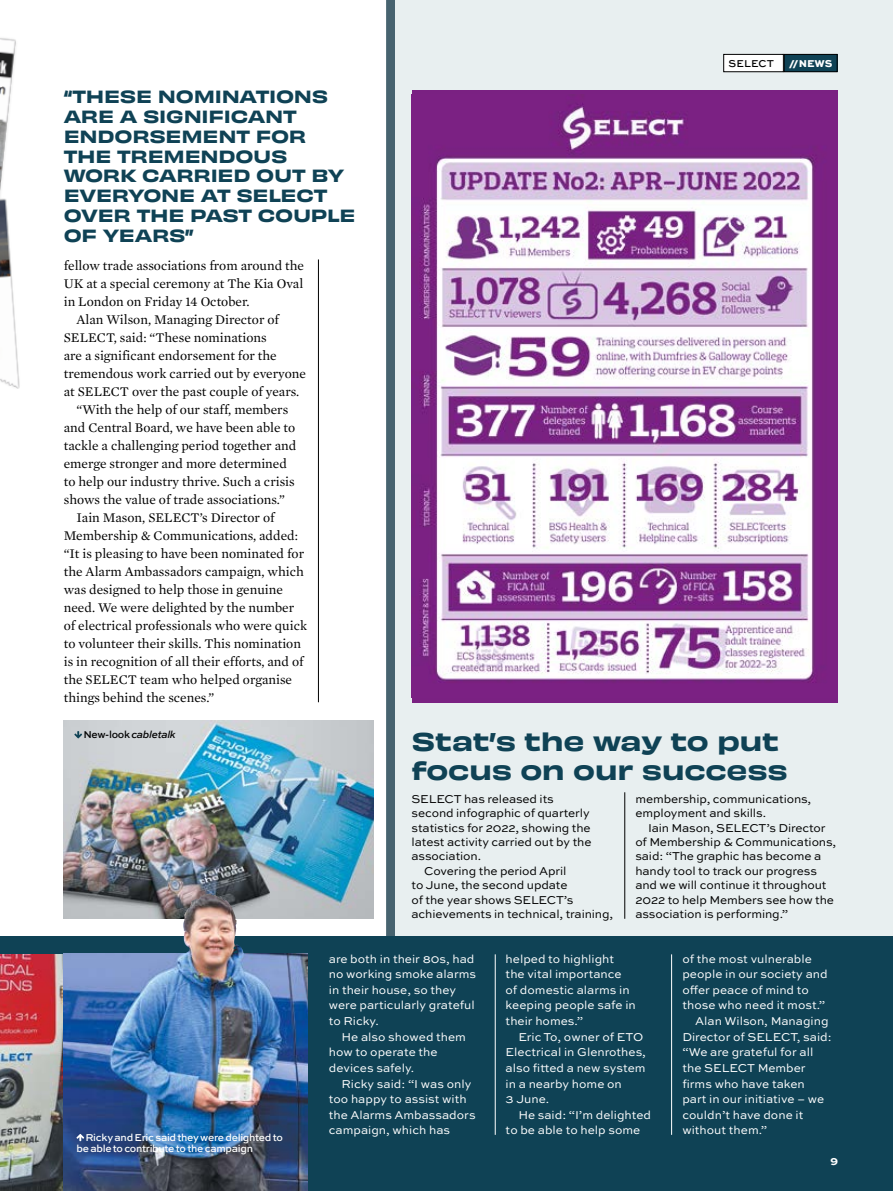
<style>
.page{position:relative;width:893px;height:1191px;background:#fff}
.page>*{position:absolute;margin:0;border:0;box-sizing:border-box;transform-origin:0 0}
.Header__Medium{font:24px/28.8px "Obviously Wide Semi";letter-spacing:-.015em;color:#0f4255}
.Pull_Quote{font:16.5px/19.8px "Obviously Wide Semi";letter-spacing:-.015em;color:#0f4255}
.Serif__Indent{font:13.5px/18px "Mercury Text G1 Roman";color:#000}
.Sans__Indent{font:12px/15.6px "Sweet Sans Pro";color:#fff}
.Sans__Indent-2{font:12px/14.4px "Sweet Sans Pro";letter-spacing:-.01em;color:#000}
.Sans__No_Indent{font:12px/15.6px "Sweet Sans Pro";color:#fff}
.t1{font:500 10.5px/11.2px "Sweet Sans Pro";letter-spacing:-.03em;color:#fff}
.t2{font:italic 500 10.5px "Sweet Sans Pro";letter-spacing:-.035em;color:#000}
.t3{font:800 10.5px "Sweet Sans Pro";color:#fff}
.t4{font:500 10.5px "Sweet Sans Pro";letter-spacing:.02em;color:#000}
.s1{font-style:normal}
</style>
<div class="page">
<div style="left:386px;top:0;width:9px;height:942px;background:#47636f"></div>
<div style="left:395px;top:0;width:498px;height:936px;background:#e8eff0"></div>
<div style="left:0;top:936px;width:893px;height:255px;background:#0f4255"></div>
<img style="left:64px;top:720px;width:310px;height:198px">
<div style="left:784px;top:54px;width:53px;height:18px;background:#0f4255"></div>
<div style="left:784px;top:54px;width:53px;height:18px;border:1px solid #000"></div>
<div style="left:724px;top:54px;width:59px;height:18px;background:#fff"></div>
<div style="left:723px;top:54px;width:61px;height:18px;border:1px solid #000"></div>
<img style="left:0;top:953px;width:308px;height:238px">
<img style="left:109px;top:894px;width:172px;height:297px">
<svg style="left:76px;top:1133px;width:8px;height:8px"></svg>
<svg style="left:74px;top:731px;width:8px;height:7px"></svg>
<hr style="left:495px;top:954px;width:1px;height:180px;background:#fff">
<hr style="left:671px;top:954px;width:1px;height:180px;background:#fff">
<hr style="left:318px;top:259px;width:1px;height:443px;background:#000">
<hr style="left:624px;top:792px;width:1px;height:126px;background:#000">
<img style="left:412px;top:95px;width:425px;height:602px">
<img style="left:0;top:38px;width:16px;height:153px">
<img style="left:0;top:191px;width:20px;height:198px">
<p class="Pull_Quote" style="left:64px;top:85px;width:293px">“THESE NOMINATIONS<br>ARE A SIGNIFICANT<br>ENDORSEMENT FOR<br>THE TREMENDOUS<br>WORK CARRIED OUT BY<br>EVERYONE AT SELECT<br>OVER THE PAST COUPLE<br>OF YEARS”</p>
<p class="Serif__Indent" style="left:64px;top:257px;width:242px;text-align:justify">fellow trade associations from around the UK at a special ceremony at The Kia Oval in London on Friday 14 October.</p>
<p class="Serif__Indent" style="left:64px;top:311px;width:244px;text-indent:13px">Alan Wilson, Managing Director of SELECT, said: “These nominations<br>are a significant endorsement for the tremendous work carried out by everyone at SELECT over the past couple of years.</p>
<p class="Serif__Indent" style="left:64px;top:401px;width:234px;text-indent:13px">“With the help of our staff, members and Central Board, we have been able to tackle a challenging period together and emerge stronger and more determined to help our industry thrive. Such a crisis shows the value of trade associations.”</p>
<p class="Serif__Indent" style="left:64px;top:509px;width:245px;text-indent:13px">Iain Mason, SELECT’s Director of Membership &amp; Communications, added: “It is pleasing to have been nominated for the Alarm Ambassadors campaign, which was designed to help those in genuine need. We were delighted by the number of electrical professionals who were quick to volunteer their skills. This nomination is in recognition of all their efforts, and of the SELECT team who helped organise things behind the scenes.”</p>
<p class="t2" style="left:83px;top:727px;width:94px"><span class="s1">New-look</span> cabletalk</p>
<p class="t4" style="left:728px;top:56px;width:47px">SELECT</p>
<p class="t3" style="left:789px;top:55px;width:45px">//NEWS</p>
<p class="Header__Medium" style="left:412px;top:725px;width:378px">Stat’s the way to put focus on our success</p>
<p class="Sans__Indent-2" style="left:412px;top:791px;width:182px">SELECT has released its second infographic of quarterly statistics for 2022, showing the latest activity carried out by the association.</p>
<p class="Sans__Indent-2" style="left:412px;top:863px;width:203px;text-indent:13px">Covering the period April<br>to June, the second update<br>of the year shows SELECT’s achievements in technical, training,</p>
<p class="Sans__Indent-2" style="left:635px;top:791px;width:177px">membership, communications, employment and skills.</p>
<p class="Sans__Indent-2" style="left:635px;top:820px;width:202px;text-indent:13px">Iain Mason, SELECT’s Director of Membership &amp; Communications, said: “The graphic has become a handy tool to track our progress and we will continue it throughout<br>2022 to help Members see how the association is performing.”</p>
<p class="t1" style="left:76px;top:1131px;width:208px;text-indent:9px">Ricky and Eric said they were delighted to be able to contribute to the campaign</p>
<p class="Sans__No_Indent" style="left:329px;top:950px;width:149px">are both in their 80s, had no working smoke alarms in their house, so they were particularly grateful to Ricky.</p>
<p class="Sans__No_Indent" style="left:329px;top:1028px;width:139px;text-indent:13px">He also showed them how to operate the devices safely.</p>
<p class="Sans__Indent" style="left:329px;top:1075px;width:148px;text-indent:13px">Ricky said: “I was only too happy to assist with the Alarms Ambassadors campaign, which has</p>
<p class="Sans__Indent" style="left:506px;top:950px;width:132px">helped to highlight the vital importance of domestic alarms in keeping people safe in their homes.”</p>
<p class="Sans__Indent" style="left:506px;top:1028px;width:142px;text-indent:13px">Eric To, owner of ETO<br>Electrical in Glenrothes, also fitted a new system in a nearby home on<br>3 June.</p>
<p class="Sans__Indent" style="left:506px;top:1106px;width:147px;text-indent:13px">He said: “I’m delighted to be able to help some</p>
<p class="Sans__Indent" style="left:682px;top:950px;width:147px">of the most vulnerable people in our society and offer peace of mind to those who need it most.”</p>
<p class="Sans__Indent" style="left:682px;top:1012px;width:151px;text-indent:13px">Alan Wilson, Managing<br>Director of SELECT, said: “We are grateful for all the SELECT Member firms who have taken part in our initiative – we couldn’t have done it without them.”</p>
<p class="t3" style="left:830px;top:1152px;width:9px">9</p>
</div>
